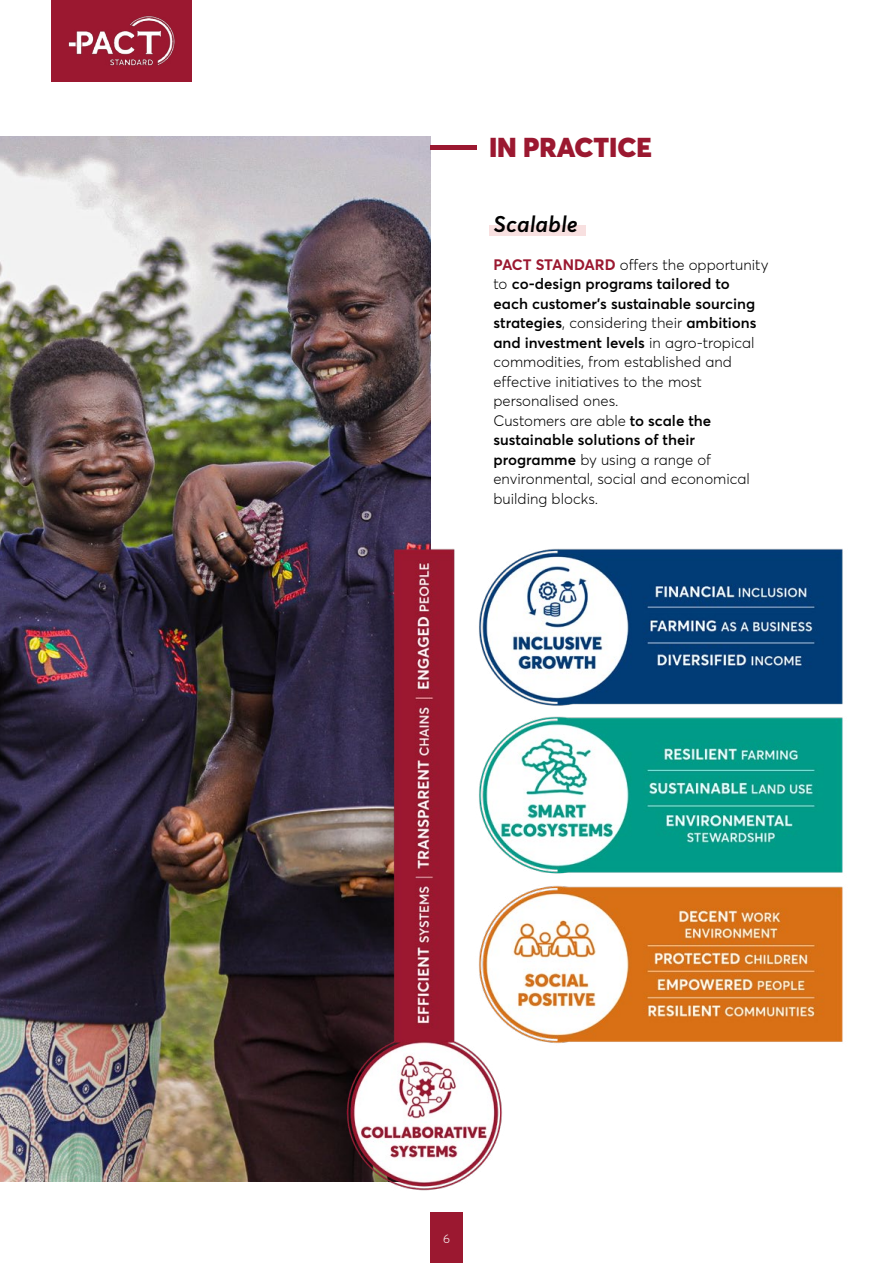
<style>
.page{position:relative;width:893px;height:1263px;background:#fff}
.page>*{position:absolute;margin:0;border:0;box-sizing:border-box;transform-origin:0 0}
.t1{font:900 27px "Averta";color:#9b1830}
.t2{font:italic 600 22.5px "Averta";color:#000}
.t3{font:300 15px/19.5px "Averta";color:#000}
.t4{font:300 12px "Averta";color:#fff}
.s1{font-weight:700;color:#9b1830}
.s2{font-weight:600}
</style>
<div class="page">
<div style="left:430px;top:1212px;width:33px;height:51px;background:#9b1830"></div>
<img style="left:0;top:136px;width:430px;height:1046px">
<div style="left:51px;top:0;width:141px;height:81px;background:#9b1830"></div>
<img style="left:68px;top:15px;width:107px;height:51px">
<hr style="left:430px;top:145px;width:47px;height:4px;background:#9b1830">
<img style="left:345px;top:538px;width:498px;height:653px">
<div style="left:489px;top:225px;width:96px;height:11px;background:#f8e0e0"></div>
<h1 class="t1" style="left:489px;top:130px;width:165px">IN PRACTICE</h1>
<h2 class="t2" style="left:493px;top:210px;width:86px">Scalable</h2>
<p class="t3" style="left:493px;top:255px;width:277px"><span class="s1">PACT STANDARD</span> offers the opportunity to <span class="s2">co-design programs tailored to<br>each customer’s sustainable sourcing strategies</span>, considering their <span class="s2">ambitions and investment levels</span> in agro-tropical commodities, from established and effective initiatives to the most personalised ones.<br>Customers are able <span class="s2">to scale the sustainable solutions of their programme</span> by using a range of environmental, social and economical building blocks.</p>
<p class="t4" style="left:443px;top:1231px;width:8px">6</p>
</div>
